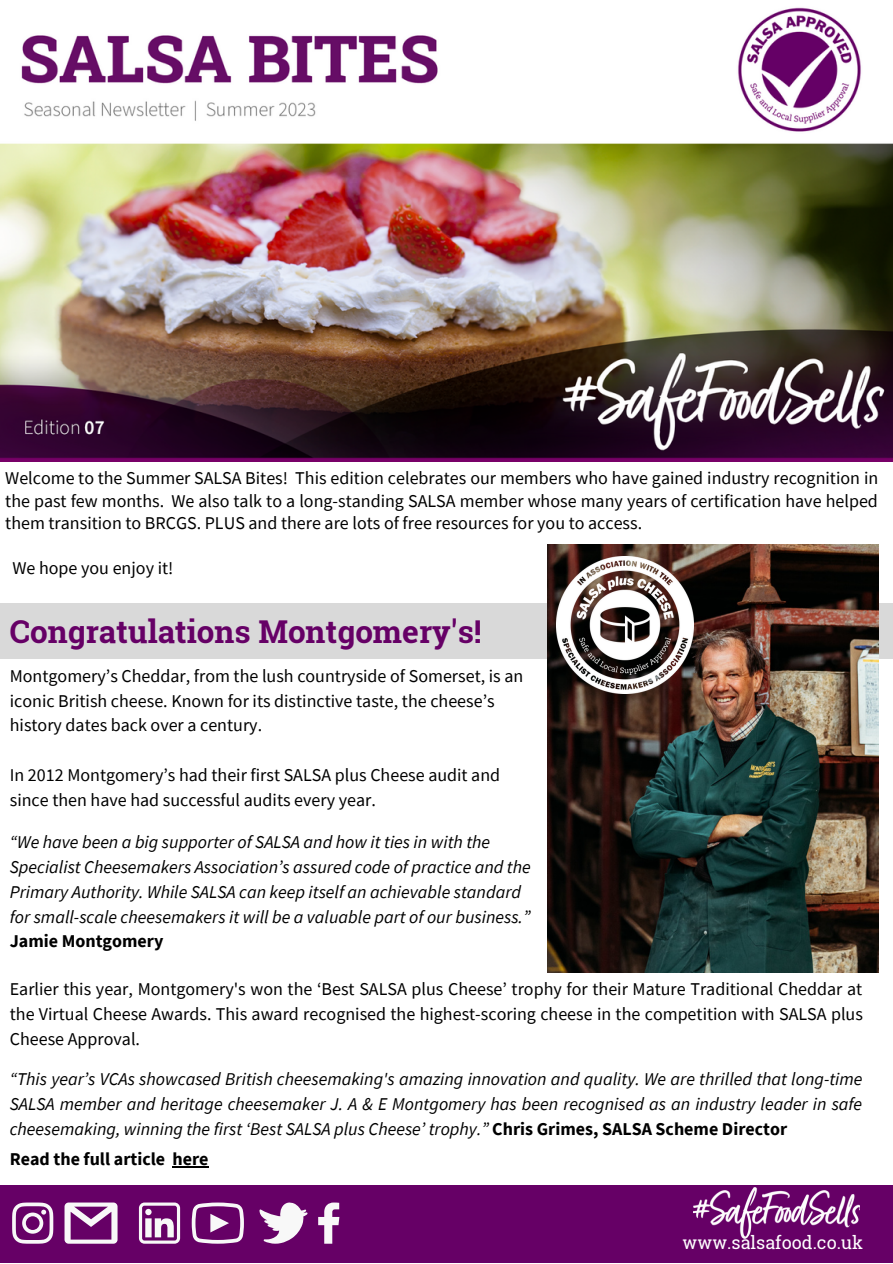
<style>
.page{position:relative;width:893px;height:1264px;background:#fff}
.page>*{position:absolute;margin:0;border:0;box-sizing:border-box;transform-origin:0 0}
.t1{font:700 31.5px "Roboto Slab";color:#606}
.t2{font:18px/24.8px "Source Sans Pro";color:#000;text-align:justify}
.t3{font:italic 18px/24.8px "Source Sans Pro";color:#000}
.t4{font:700 18px "Source Sans Pro";color:#000}
.t5{font:18px "Roboto Slab";color:#fff}
.s1{font-weight:700;font-style:normal}
</style>
<div class="page">
<img style="left:0;top:7px;width:892px;height:454px">
<div style="left:0;top:1185px;width:892px;height:77px;background:#606"></div>
<svg style="left:318px;top:1202px;width:21px;height:41px"></svg>
<svg style="left:259px;top:1202px;width:48px;height:41px"></svg>
<svg style="left:192px;top:1202px;width:52px;height:41px"></svg>
<svg style="left:139px;top:1202px;width:41px;height:41px"></svg>
<svg style="left:64px;top:1202px;width:53px;height:41px"></svg>
<svg style="left:12px;top:1202px;width:41px;height:41px"></svg>
<img style="left:694px;top:1187px;width:165px;height:51px">
<div style="left:0;top:604px;width:892px;height:55px;background:#d9d9d9"></div>
<img style="left:547px;top:544px;width:331px;height:428px">
<img style="left:556px;top:556px;width:137px;height:137px">
<hr style="left:172px;top:1166px;width:36px;height:1px;background:#000">
<p class="t2" style="left:5px;top:466px;width:874px;line-height:22.5px">Welcome to the Summer SALSA Bites! This edition celebrates our members who have gained industry recognition in the past few months. We also talk to a long-standing SALSA member whose many years of certification have helped them transition to BRCGS. PLUS and there are lots of free resources for you to access.</p>
<p class="t2" style="left:12px;top:555px;width:162px">We hope you enjoy it!</p>
<p class="t1" style="left:10px;top:610px;width:473px">Congratulations Montgomery's!</p>
<p class="t2" style="left:10px;top:663px;width:515px;text-align:left">Montgomery’s Cheddar, from the lush countryside of Somerset, is an iconic British cheese. Known for its distinctive taste, the cheese’s history dates back over a century.</p>
<p class="t2" style="left:10px;top:762px;width:492px">In 2012 Montgomery’s had their first SALSA plus Cheese audit and since then have had successful audits every year.</p>
<p class="t3" style="left:10px;top:829px;width:522px">“We have been a big supporter of SALSA and how it ties in with the Specialist Cheesemakers Association’s assured code of practice and the Primary Authority. While SALSA can keep itself an achievable standard for small-scale cheesemakers it will be a valuable part of our business.” <span class="s1">Jamie Montgomery</span></p>
<p class="t2" style="left:10px;top:976px;width:854px">Earlier this year, Montgomery's won the ‘Best SALSA plus Cheese’ trophy for their Mature Traditional Cheddar at the Virtual Cheese Awards. This award recognised the highest-scoring cheese in the competition with SALSA plus Cheese Approval.</p>
<p class="t3" style="left:10px;top:1066px;width:854px;text-align:justify">“This year’s VCAs showcased British cheesemaking's amazing innovation and quality. We are thrilled that long-time SALSA member and heritage cheesemaker J. A &amp; E Montgomery has been recognised as an industry leader in safe cheesemaking, winning the first ‘Best SALSA plus Cheese’ trophy.” <span class="s1">Chris Grimes, SALSA Scheme Director</span></p>
<p class="t4" style="left:10px;top:1147px;width:200px">Read the full article here</p>
<p class="t5" style="left:682px;top:1230px;width:182px">www.salsafood.co.uk</p>
</div>
